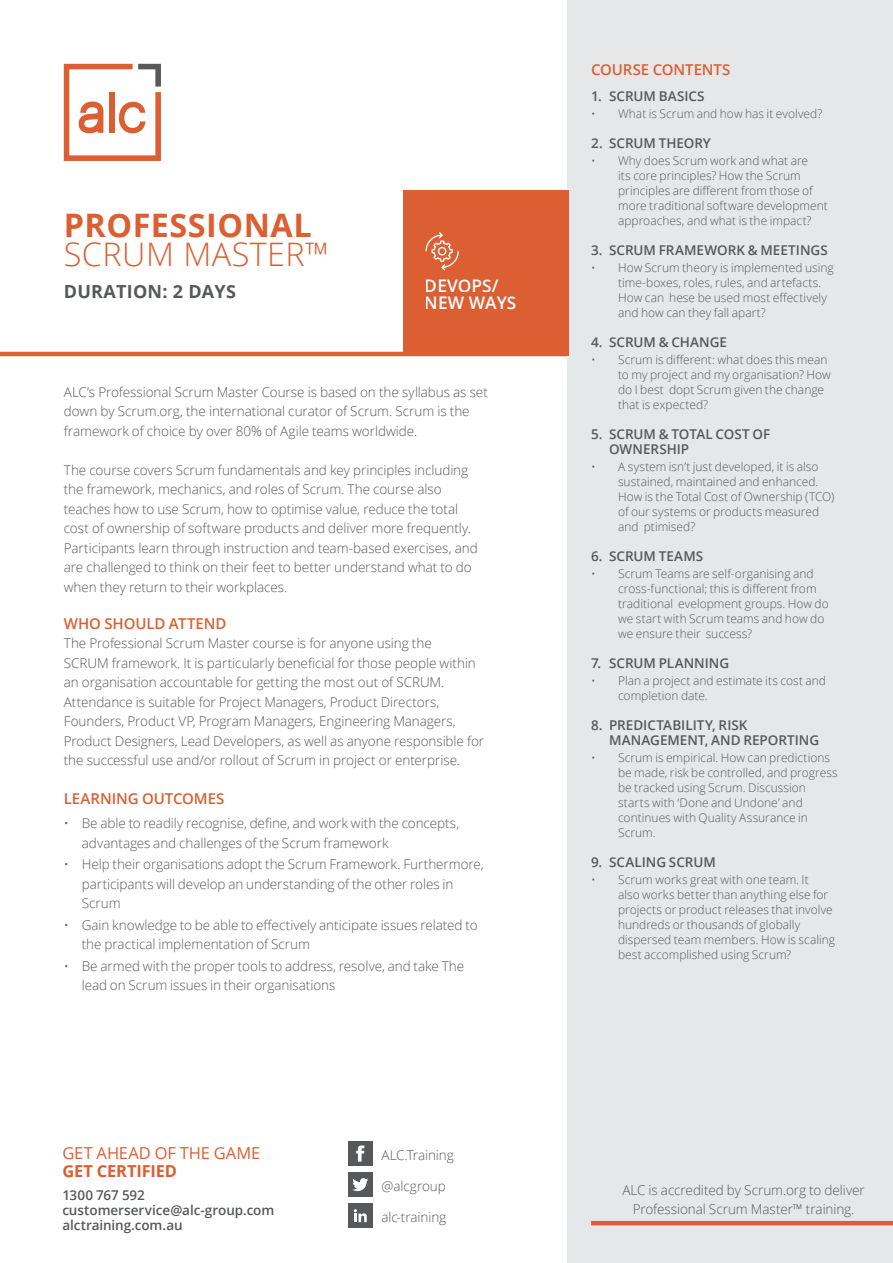
<style>
.page{position:relative;width:893px;height:1263px;background:#fff}
.page>*{position:absolute;margin:0;border:0;box-sizing:border-box;transform-origin:0 0}
.Header_1___Bold_Oran{font:700 32.4px "Open Sans";letter-spacing:.015em;color:#db5f32}
.Header_1___Light_Ora{font:300 32.4px "Open Sans";letter-spacing:.015em;color:#db5f32}
.Header_1___Light_Ora-2{font:700 18px "Open Sans";letter-spacing:.015em;color:#57585a}
.t1{font:600 17.25px/17.2px "Open Sans";color:#fff}
.t2{font:16.5px "Open Sans";color:#db5f32}
.t3{font:700 16.5px "Open Sans";letter-spacing:-.01em;color:#db5f32}
.Sub_Header_-_Semibol{font:600 15px "Open Sans";letter-spacing:-.01em;color:#db5f32}
.Sub_Header_-_Semibol-2{font:300 13.5px/19.5px "Open Sans";letter-spacing:-.005em;color:#57585a}
.Body_9p_-_Light_Grey{font:300 13.5px/19.5px "Open Sans";letter-spacing:-.005em;color:#57585a}
.Bullet_number{font:600 13.5px/15px "Open Sans";letter-spacing:-.005em;color:#57585a}
.t4{font:300 12px/15px "Open Sans";color:#57585a}
</style>
<div class="page">
<hr style="left:0;top:352px;width:567px;height:4px;background:#db5f32">
<div style="left:567px;top:0;width:326px;height:1263px;background:#e6e7e9"></div>
<svg style="left:64px;top:64px;width:97px;height:97px"></svg>
<hr style="left:591px;top:1221px;width:302px;height:4px;background:#db5f32">
<div style="left:403px;top:190px;width:166px;height:166px;background:#db5f32"></div>
<svg style="left:425px;top:232px;width:34px;height:39px"></svg>
<div style="left:348px;top:1141px;width:24px;height:25px;background:#57585a"></div>
<svg style="left:356px;top:1145px;width:8px;height:16px"></svg>
<div style="left:348px;top:1172px;width:24px;height:25px;background:#57585a"></div>
<svg style="left:352px;top:1178px;width:16px;height:13px"></svg>
<div style="left:348px;top:1203px;width:24px;height:25px;background:#57585a"></div>
<svg style="left:354px;top:1209px;width:13px;height:13px"></svg>
<p class="Header_1___Bold_Oran" style="left:64px;top:203px;width:249px">PROFESSIONAL</p>
<p class="Header_1___Light_Ora" style="left:64px;top:232px;width:267px">SCRUM MASTER™</p>
<p class="Header_1___Light_Ora-2" style="left:64px;top:279px;width:174px">DURATION: 2 DAYS</p>
<h3 class="t1" style="left:425px;top:276px;width:93px">DEVOPS/<br>NEW WAYS</h3>
<p class="Body_9p_-_Light_Grey" style="left:64px;top:382px;width:426px">ALC’s Professional Scrum Master Course is based on the syllabus as set down by Scrum.org, the international curator of Scrum. Scrum is the framework of choice by over 80% of Agile teams worldwide.</p>
<p class="Body_9p_-_Light_Grey" style="left:64px;top:460px;width:415px">The course covers Scrum fundamentals and key principles including the framework, mechanics, and roles of Scrum. The course also teaches how to use Scrum, how to optimise value, reduce the total cost of ownership of software products and deliver more frequently.<br>Participants learn through instruction and team-based exercises, and are challenged to think on their feet to better understand what to do when they return to their workplaces.</p>
<p class="Sub_Header_-_Semibol" style="left:64px;top:613px;width:164px">WHO SHOULD ATTEND</p>
<p class="Sub_Header_-_Semibol-2" style="left:64px;top:633px;width:422px">The Professional Scrum Master course is for anyone using the<br>SCRUM framework. It is particularly beneficial for those people within an organisation accountable for getting the most out of SCRUM.<br>Attendance is suitable for Project Managers, Product Directors, Founders, Product VP, Program Managers, Engineering Managers, Product Designers, Lead Developers, as well as anyone responsible for the successful use and/or rollout of Scrum in project or enterprise.</p>
<p class="Sub_Header_-_Semibol" style="left:64px;top:788px;width:162px">LEARNING OUTCOMES</p>
<p class="Sub_Header_-_Semibol-2" style="left:82px;top:813px;width:379px;text-indent:-18px">• Be able to readily recognise, define, and work with the concepts, advantages and challenges of the Scrum framework</p>
<p class="Sub_Header_-_Semibol-2" style="left:82px;top:854px;width:403px;text-indent:-18px">• Help their organisations adopt the Scrum Framework. Furthermore, participants will develop an understanding of the other roles in<br>Scrum</p>
<p class="Sub_Header_-_Semibol-2" style="left:82px;top:915px;width:397px;text-indent:-18px">• Gain knowledge to be able to effectively anticipate issues related to the practical implementation of Scrum</p>
<p class="Sub_Header_-_Semibol-2" style="left:82px;top:956px;width:384px;text-indent:-18px">• Be armed with the proper tools to address, resolve, and take The lead on Scrum issues in their organisations</p>
<h3 class="t2" style="left:62px;top:1141px;width:199px">GET AHEAD OF THE GAME</h3>
<h3 class="t3" style="left:62px;top:1159px;width:116px">GET CERTIFIED</h3>
<p class="Bullet_number" style="left:62px;top:1187px;width:213px">1300 767 592 customerservice@alc-group.com alctraining.com.au</p>
<p class="Sub_Header_-_Semibol-2" style="left:381px;top:1145px;width:74px">ALC.Training</p>
<p class="Sub_Header_-_Semibol-2" style="left:381px;top:1176px;width:66px">@alcgroup</p>
<p class="Sub_Header_-_Semibol-2" style="left:381px;top:1207px;width:66px">alc-training</p>
<p class="Sub_Header_-_Semibol" style="left:591px;top:60px;width:141px">COURSE CONTENTS</p>
<p class="Bullet_number" style="left:591px;top:88px;width:115px">1. SCRUM BASICS</p>
<p class="t4" style="left:591px;top:106px;width:233px">• What is Scrum and how has it evolved?</p>
<p class="Bullet_number" style="left:591px;top:135px;width:121px">2. SCRUM THEORY</p>
<p class="t4" style="left:618px;top:153px;width:211px;text-indent:-27px">• Why does Scrum work and what are<br>its core principles? How the Scrum principles are different from those of more traditional software development approaches, and what is the impact?</p>
<p class="Bullet_number" style="left:591px;top:242px;width:238px">3. SCRUM FRAMEWORK &amp; MEETINGS</p>
<p class="t4" style="left:618px;top:260px;width:217px;text-indent:-27px">• How Scrum theory is implemented using time-boxes, roles, rules, and artefacts.<br>How can hese be used most effectively and how can they fall apart?</p>
<p class="Bullet_number" style="left:591px;top:334px;width:138px">4. SCRUM &amp; CHANGE</p>
<p class="t4" style="left:618px;top:352px;width:214px;text-indent:-27px">• Scrum is different: what does this mean to my project and my organisation? How do I best dopt Scrum given the change that is expected?</p>
<p class="Bullet_number" style="left:609px;top:426px;width:163px;text-indent:-18px">5. SCRUM &amp; TOTAL COST OF<br>OWNERSHIP</p>
<p class="t4" style="left:618px;top:459px;width:218px;text-indent:-27px">• A system isn’t just developed, it is also sustained, maintained and enhanced.<br>How is the Total Cost of Ownership (TCO) of our systems or products measured and ptimised?</p>
<p class="Bullet_number" style="left:591px;top:548px;width:114px">6. SCRUM TEAMS</p>
<p class="t4" style="left:618px;top:566px;width:212px;text-indent:-27px">• Scrum Teams are self-organising and cross-functional; this is different from traditional evelopment groups. How do we start with Scrum teams and how do we ensure their success?</p>
<p class="Bullet_number" style="left:591px;top:655px;width:140px">7. SCRUM PLANNING</p>
<p class="t4" style="left:618px;top:673px;width:210px;text-indent:-27px">• Plan a project and estimate its cost and completion date.</p>
<p class="Bullet_number" style="left:609px;top:717px;width:212px;text-indent:-18px">8. PREDICTABILITY, RISK<br>MANAGEMENT, AND REPORTING</p>
<p class="t4" style="left:618px;top:750px;width:221px;text-indent:-27px">• Scrum is empirical. How can predictions be made, risk be controlled, and progress be tracked using Scrum. Discussion starts with ‘Done and Undone’ and continues with Quality Assurance in<br>Scrum.</p>
<p class="Bullet_number" style="left:591px;top:854px;width:126px">9. SCALING SCRUM</p>
<p class="t4" style="left:618px;top:872px;width:219px;text-indent:-27px">• Scrum works great with one team. It<br>also works better than anything else for projects or product releases that involve hundreds or thousands of globally dispersed team members. How is scaling best accomplished using Scrum?</p>
<p class="Body_9p_-_Light_Grey" style="left:622px;top:1179px;width:244px;text-align:center">ALC is accredited by Scrum.org to deliver<br>Professional Scrum Master™ training.</p>
</div>
